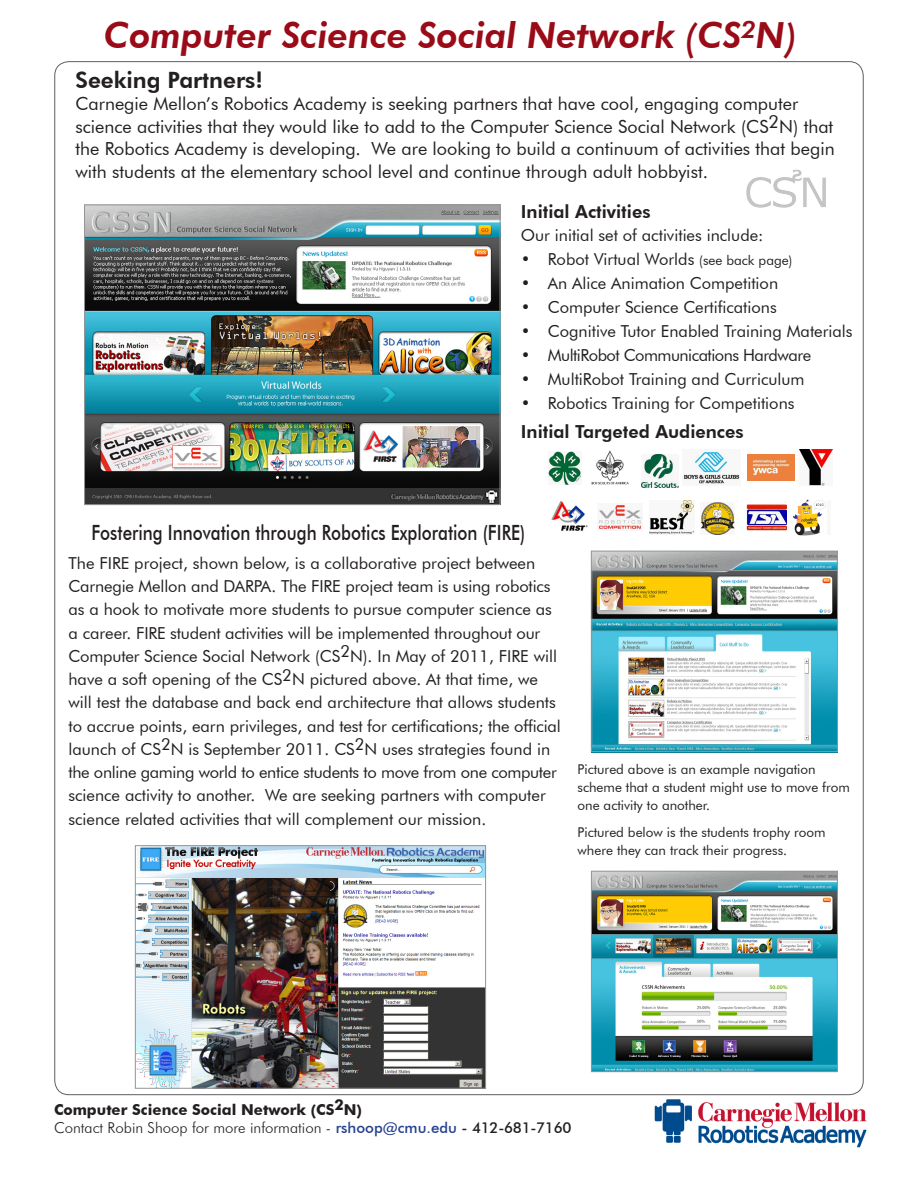
<style>
.page{position:relative;width:918px;height:1188px;background:#fff}
.page>*{position:absolute;margin:0;border:0;box-sizing:border-box;transform-origin:0 0}
.Page_Header{font:italic 800 36px "Futura BT";color:#9a0b18}
.t1{font:800 22.5px "Futura BT";color:#231f20}
.t2{font:500 21px "Futura BT";color:#231f20;scale:.81 1}
.t3{font:18px/22.5px "Futura BT";color:#231f20}
.t4{font:800 18px "Futura BT";color:#231f20}
.t5{font:16.5px/23.2px "Futura BT";color:#231f20}
.t6{font:16.5px "Futura BT";letter-spacing:-.03em;color:#231f20}
.Product_Name{font:300 15px "Futura BT";color:#231f20}
.Product_Name-2{font:700 15px "Futura BT";color:#231f20}
.t7{font:13.5px/18px "Futura BT";color:#231f20}
.s1{font-size:13.5px}
.s2{font-weight:500;color:#25408f}
.s3{font-weight:500}
</style>
<div class="page">
<img style="left:654px;top:1099px;width:213px;height:49px">
<img style="left:86px;top:207px;width:412px;height:296px">
<div style="left:84px;top:205px;width:416px;height:300px;border:1px solid #939598"></div>
<img style="left:593px;top:873px;width:243px;height:197px">
<div style="left:591px;top:871px;width:247px;height:201px;border:1px solid #939598"></div>
<img style="left:591px;top:553px;width:246px;height:200px">
<div style="left:591px;top:551px;width:247px;height:201px;border:1px solid #939598"></div>
<img style="left:593px;top:572px;width:243px;height:172px">
<div style="left:591px;top:570px;width:247px;height:176px;border:1px solid #939598"></div>
<img style="left:137px;top:847px;width:347px;height:240px">
<div style="left:135px;top:845px;width:351px;height:244px;border:1px solid #939598"></div>
<img style="left:642px;top:454px;width:37px;height:34px">
<img style="left:592px;top:451px;width:37px;height:34px">
<img style="left:683px;top:450px;width:57px;height:35px">
<img style="left:799px;top:450px;width:34px;height:36px">
<img style="left:548px;top:451px;width:34px;height:33px">
<img style="left:747px;top:455px;width:47px;height:26px">
<img style="left:551px;top:501px;width:37px;height:30px">
<img style="left:793px;top:499px;width:33px;height:36px">
<img style="left:649px;top:501px;width:45px;height:33px">
<img style="left:747px;top:504px;width:40px;height:27px">
<img style="left:597px;top:504px;width:45px;height:27px">
<img style="left:701px;top:502px;width:34px;height:32px">
<img style="left:746px;top:169px;width:80px;height:39px">
<p class="Page_Header" style="left:104px;top:14px;width:694px">Computer Science Social Network (CS<sup>2</sup>N)</p>
<p class="t3" style="left:75px;top:93px;width:761px">Carnegie Mellon’s Robotics Academy is seeking partners that have cool, engaging computer science activities that they would like to add to the Computer Science Social Network (CS2N) that the Robotics Academy is developing. We are looking to build a continuum of activities that begin with students at the elementary school level and continue through adult hobbyist.</p>
<p class="t1" style="left:75px;top:66px;width:189px">Seeking Partners!</p>
<p class="t4" style="left:521px;top:200px;width:131px">Initial Activities</p>
<p class="t5" style="left:521px;top:223px;width:244px">Our initial set of activities include:</p>
<p class="t5" style="left:521px;top:247px;width:273px">• Robot Virtual Worlds <span class="s1">(see back page)</span></p>
<p class="t5" style="left:521px;top:271px;width:259px">• An Alice Animation Competition</p>
<p class="t5" style="left:521px;top:295px;width:258px">• Computer Science Certifications</p>
<p class="t5" style="left:521px;top:319px;width:333px">• Cognitive Tutor Enabled Training Materials</p>
<p class="t6" style="left:521px;top:345px;width:292px">• MultiRobot Communications Hardware</p>
<p class="t5" style="left:521px;top:367px;width:285px">• MultiRobot Training and Curriculum</p>
<p class="t5" style="left:521px;top:391px;width:275px">• Robotics Training for Competitions</p>
<p class="t4" style="left:521px;top:421px;width:224px">Initial Targeted Audiences</p>
<p class="t2" style="left:91px;top:519px;width:537px">Fostering Innovation through Robotics Exploration (FIRE)</p>
<p class="t5" style="left:68px;top:551px;width:494px">The FIRE project, shown below, is a collaborative project between Carnegie Mellon and DARPA. The FIRE project team is using robotics as a hook to motivate more students to pursue computer science as a career. FIRE student activities will be implemented throughout our Computer Science Social Network (CS<sup>2</sup>N). In May of 2011, FIRE will have a soft opening of the CS2N pictured above. At that time, we will test the database and back end architecture that allows students to accrue points, earn privileges, and test for certifications; the official launch of CS2N is September 2011. CS2N uses strategies found in the online gaming world to entice students to move from one computer science activity to another. We are seeking partners with computer science related activities that will complement our mission.</p>
<p class="t7" style="left:578px;top:760px;width:274px">Pictured above is an example navigation scheme that a student might use to move from one activity to another.</p>
<p class="t7" style="left:578px;top:823px;width:250px">Pictured below is the students trophy room where they can track their progress.</p>
<p class="Product_Name-2" style="left:54px;top:1100px;width:310px">Computer Science Social Network (CS2N)</p>
<p class="Product_Name" style="left:54px;top:1118px;width:519px">Contact Robin Shoop for more information - <span class="s2">rshoop@cmu.edu</span> <span class="s3">- 412-681-7160</span></p>
</div>
